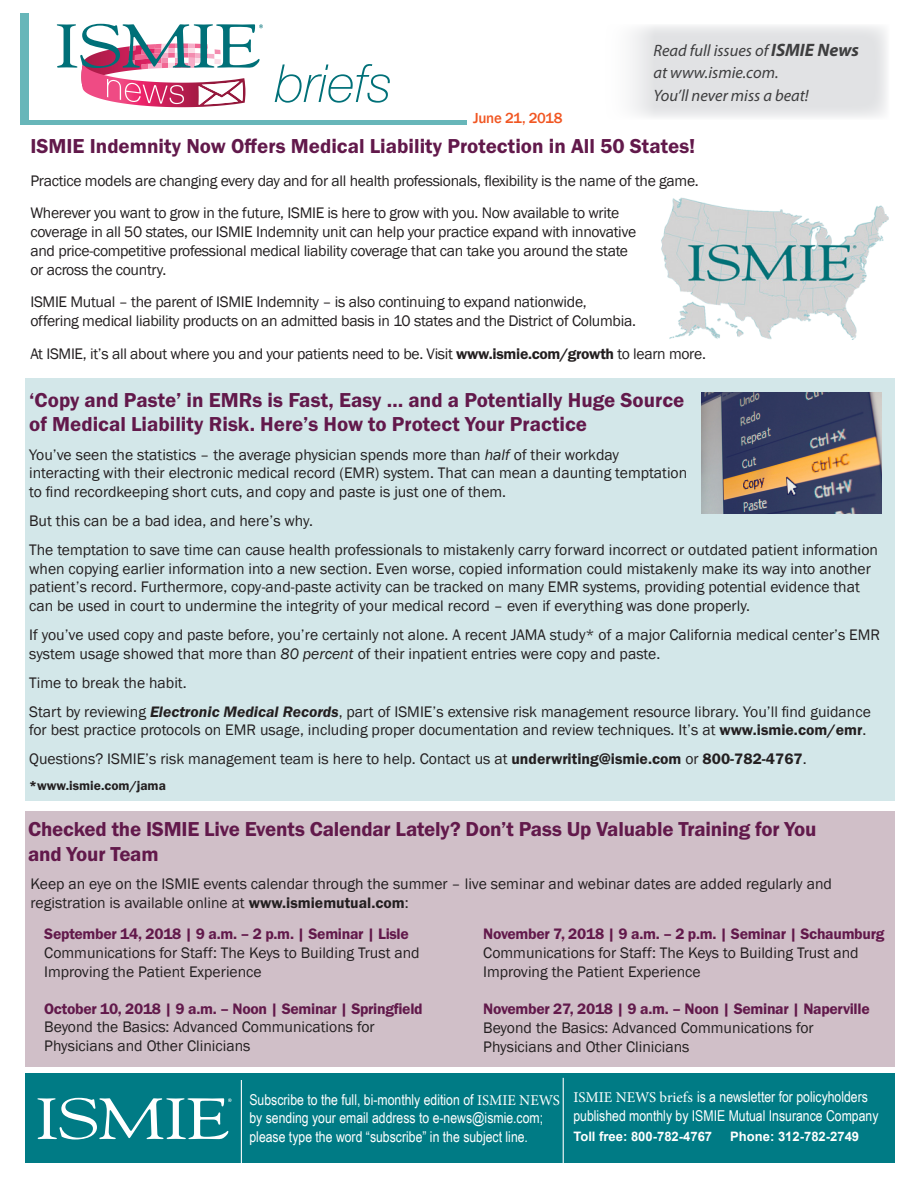
<style>
.page{position:relative;width:918px;height:1188px;background:#fff}
.page>*{position:absolute;margin:0;border:0;box-sizing:border-box;transform-origin:0 0}
.t1{font:20.85px/23.9px "Franklin Gothic URW Dem";color:#62194b}
.t2{font:italic 16.5px "Myriad Pro";color:#3e3e3f}
.t3{font:15.75px/18.9px "Franklin Gothic";color:#231f20}
.t4{font:15.75px/18.9px "Franklin Gothic";letter-spacing:-.02em;color:#231f20}
.t5{font:15px/18.5px "Arial Narrow";color:#fff}
.t6{font:500 15px "Franklin Gothic";letter-spacing:-.02em;color:#f15622}
.t7{font:13.5px "Franklin Gothic URW Dem";color:#231f20}
.t8{font:700 13.05px "Arial";color:#fff}
.s1{font-weight:700;font-size:18px}
.s2{font-family:"Franklin Gothic URW Dem"}
.s3{font-style:italic}
.s4{font-family:"Franklin Gothic URW Dem Ita"}
.s5{font-family:"Franklin Gothic URW Dem";color:#62194b}
.s6{font-family:"Minion Pro"}
</style>
<div class="page">
<div style="left:25px;top:378px;width:869px;height:422px;background:#d3e7e9"></div>
<div style="left:21px;top:14px;width:8px;height:111px;background:#67b6b9"></div>
<div style="left:27px;top:120px;width:440px;height:5px;background:#67b6b9"></div>
<svg style="left:275px;top:64px;width:115px;height:39px"></svg>
<svg style="left:57px;top:24px;width:206px;height:83px"></svg>
<svg style="left:632px;top:26px;width:255px;height:91px;background:#e3e4e6"></svg>
<div style="left:25px;top:1074px;width:869px;height:89px;background:#007b85"></div>
<div style="left:25px;top:811px;width:869px;height:255px;background:#d0bfc8"></div>
<hr style="left:563px;top:1078px;width:1px;height:88px;background:#fff">
<svg style="left:38px;top:1098px;width:194px;height:42px"></svg>
<hr style="left:241px;top:1080px;width:1px;height:88px;background:#fff">
<img style="left:702px;top:393px;width:180px;height:120px">
<img style="left:661px;top:197px;width:228px;height:143px">
<p class="t6" style="left:473px;top:109px;width:91px">June 21, 2018</p>
<p class="t2" style="left:653px;top:40px;width:207px">Read full issues of <span class="s1">ISMIE News</span></p>
<p class="t2" style="left:653px;top:62px;width:127px">at www.ismie.com.</p>
<p class="t2" style="left:653px;top:85px;width:157px">You’ll never miss a beat!</p>
<p class="t1" style="left:30px;top:134px;width:666px">ISMIE Indemnity Now Offers Medical Liability Protection in All 50 States!</p>
<p class="t4" style="left:30px;top:171px;width:670px">Practice models are changing every day and for all health professionals, flexibility is the name of the game.</p>
<p class="t4" style="left:30px;top:204px;width:607px">Wherever you want to grow in the future, ISMIE is here to grow with you. Now available to write coverage in all 50 states, our ISMIE Indemnity unit can help your practice expand with innovative and price-competitive professional medical liability coverage that can take you around the state or across the country.</p>
<p class="t4" style="left:30px;top:293px;width:607px">ISMIE Mutual – the parent of ISMIE Indemnity – is also continuing to expand nationwide, offering medical liability products on an admitted basis in 10 states and the District of Columbia.</p>
<p class="t4" style="left:30px;top:345px;width:677px">At ISMIE, it’s all about where you and your patients need to be. Visit <span class="s2">www.ismie.com/growth</span> to learn more.</p>
<p class="t1" style="left:29px;top:388px;width:657px">‘Copy and Paste’ in EMRs is Fast, Easy … and a Potentially Huge Source of Medical Liability Risk. Here’s How to Protect Your Practice</p>
<p class="t3" style="left:29px;top:445px;width:660px">You’ve seen the statistics – the average physician spends more than <span class="s3">half</span> of their workday interacting with their electronic medical record (EMR) system. That can mean a daunting temptation to find recordkeeping short cuts, and copy and paste is just one of them.</p>
<p class="t3" style="left:29px;top:512px;width:285px">But this can be a bad idea, and here’s why.</p>
<p class="t3" style="left:29px;top:540px;width:850px">The temptation to save time can cause health professionals to mistakenly carry forward incorrect or outdated patient information when copying earlier information into a new section. Even worse, copied information could mistakenly make its way into another patient’s record. Furthermore, copy-and-paste activity can be tracked on many EMR systems, providing potential evidence that can be used in court to undermine the integrity of your medical record – even if everything was done properly.</p>
<p class="t3" style="left:29px;top:626px;width:853px">If you’ve used copy and paste before, you’re certainly not alone. A recent JAMA study* of a major California medical center’s EMR system usage showed that more than <span class="s3">80 percent</span> of their inpatient entries were copy and paste.</p>
<p class="t3" style="left:29px;top:673px;width:159px">Time to break the habit.</p>
<p class="t3" style="left:29px;top:702px;width:843px">Start by reviewing <span class="s4">Electronic Medical Records</span>, part of ISMIE’s extensive risk management resource library. You’ll find guidance for best practice protocols on EMR usage, including proper documentation and review techniques. It’s at <span class="s2">www.ismie.com/emr</span>.</p>
<p class="t3" style="left:29px;top:750px;width:779px">Questions? ISMIE’s risk management team is here to help. Contact us at <span class="s2">underwriting@ismie.com</span> or <span class="s2">800-782-4767</span>.</p>
<p class="t7" style="left:29px;top:778px;width:138px">*www.ismie.com/jama</p>
<p class="t1" style="left:28px;top:816px;width:790px;line-height:25px">Checked the ISMIE Live Events Calendar Lately? Don’t Pass Up Valuable Training for You and Your Team</p>
<p class="t3" style="left:30px;top:875px;width:803px">Keep an eye on the ISMIE events calendar through the summer – live seminar and webinar dates are added regularly and registration is available online at <span class="s2">www.ismiemutual.com</span>:</p>
<p class="t3" style="left:44px;top:925px;width:377px"><span class="s5">September 14, 2018 | 9 a.m. – 2 p.m. | Seminar | Lisle<br></span>Communications for Staff: The Keys to Building Trust and<br>Improving the Patient Experience</p>
<p class="t3" style="left:44px;top:999px;width:380px"><span class="s5">October 10, 2018 | 9 a.m. – Noon | Seminar | Springfield<br></span>Beyond the Basics: Advanced Communications for<br>Physicians and Other Clinicians</p>
<p class="t3" style="left:483px;top:925px;width:403px"><span class="s5">November 7, 2018 | 9 a.m. – 2 p.m. | Seminar | Schaumburg<br></span>Communications for Staff: The Keys to Building Trust and<br>Improving the Patient Experience</p>
<p class="t3" style="left:483px;top:1000px;width:388px"><span class="s5">November 27, 2018 | 9 a.m. – Noon | Seminar | Naperville<br></span>Beyond the Basics: Advanced Communications for<br>Physicians and Other Clinicians</p>
<p class="t5" style="left:249px;top:1090px;width:312px">Subscribe to the full, bi-monthly edition of <span class="s6">ISMIE NEWS </span>by sending your email address to e-news@ismie.com; please type the word “subscribe” in the subject line.</p>
<p class="t5" style="left:573px;top:1087px;width:307px;line-height:19px"><span class="s6">ISMIE NEWS briefs</span> is a newsletter for policyholders published monthly by ISMIE Mutual Insurance Company</p>
<p class="t8" style="left:573px;top:1128px;width:140px">Toll free: 800-782-4767</p>
<p class="t8" style="left:730px;top:1128px;width:130px">Phone: 312-782-2749</p>
</div>
